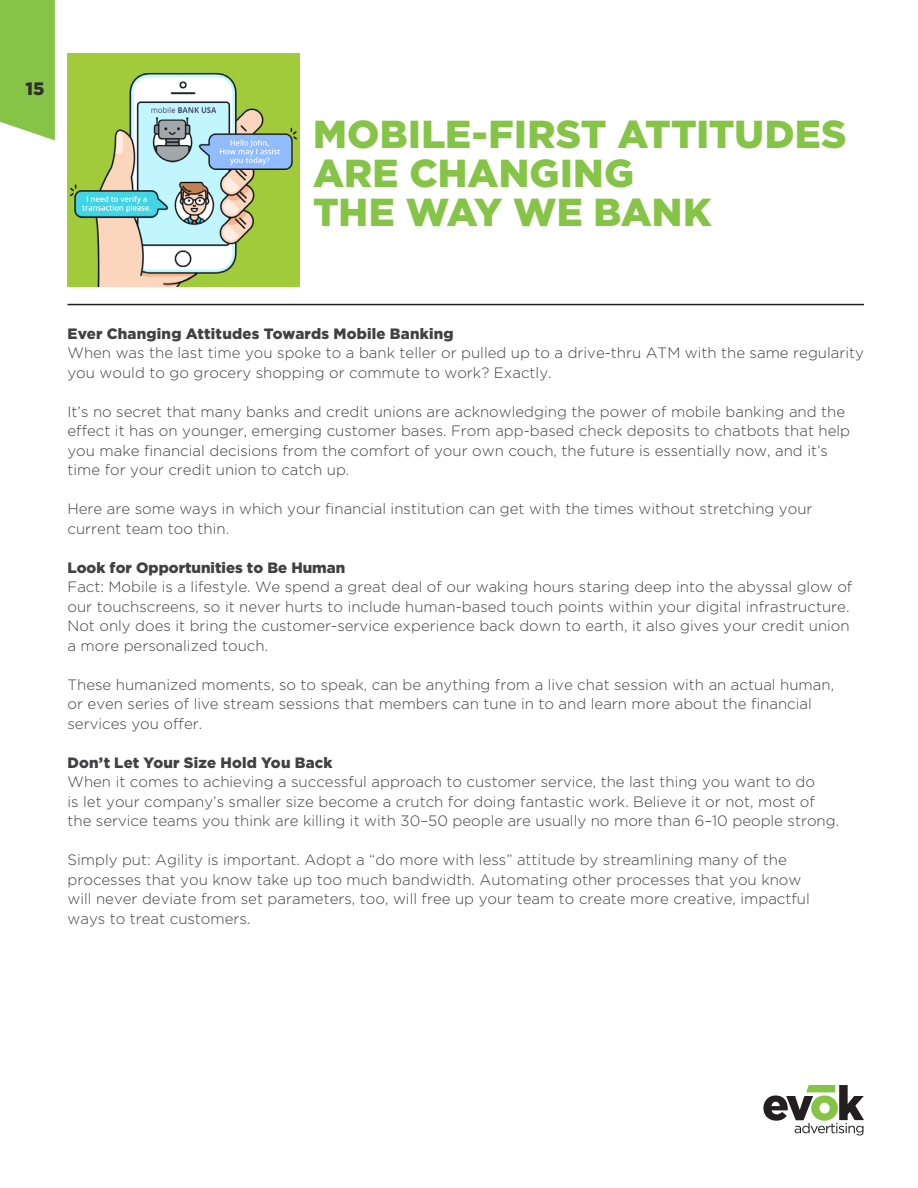
<style>
.page{position:relative;width:918px;height:1188px;background:#fff}
.page>*{position:absolute;margin:0;border:0;box-sizing:border-box;transform-origin:0 0}
.t1{font:900 39px/39px "Gotham";letter-spacing:.005em;color:#85c446}
.t2{font:900 18px "Gotham";color:#302e2f}
.t3{font:300 15px/19.5px "Gotham";color:#414042}
.t4{font:900 15px "Gotham";letter-spacing:.01em;color:#414042}
</style>
<div class="page">
<svg style="left:0;top:0;width:55px;height:140px;background:#8cc752"></svg>
<svg style="left:763px;top:1085px;width:101px;height:50px"></svg>
<img style="left:67px;top:54px;width:233px;height:232px">
<hr style="left:68px;top:304px;width:796px;height:1px;background:#231f20">
<p class="t2" style="left:26px;top:78px;width:20px">15</p>
<h1 class="t1" style="left:313px;top:113px;width:535px">MOBILE-FIRST ATTITUDES<br>ARE CHANGING<br>THE WAY WE BANK</h1>
<p class="t4" style="left:68px;top:325px;width:388px">Ever Changing Attitudes Towards Mobile Banking</p>
<p class="t3" style="left:68px;top:343px;width:798px">When was the last time you spoke to a bank teller or pulled up to a drive-thru ATM with the same regularity you would to go grocery shopping or commute to work? Exactly.</p>
<p class="t3" style="left:68px;top:401px;width:784px">It’s no secret that many banks and credit unions are acknowledging the power of mobile banking and the effect it has on younger, emerging customer bases. From app-based check deposits to chatbots that help you make financial decisions from the comfort of your own couch, the future is essentially now, and it’s time for your credit union to catch up.</p>
<p class="t3" style="left:68px;top:499px;width:747px">Here are some ways in which your financial institution can get with the times without stretching your current team too thin.</p>
<p class="t4" style="left:68px;top:559px;width:279px">Look for Opportunities to Be Human</p>
<p class="t3" style="left:68px;top:577px;width:786px">Fact: Mobile is a lifestyle. We spend a great deal of our waking hours staring deep into the abyssal glow of our touchscreens, so it never hurts to include human-based touch points within your digital infrastructure.<br>Not only does it bring the customer-service experience back down to earth, it also gives your credit union a more personalized touch.</p>
<p class="t3" style="left:68px;top:674px;width:768px">These humanized moments, so to speak, can be anything from a live chat session with an actual human, or even series of live stream sessions that members can tune in to and learn more about the financial services you offer.</p>
<p class="t4" style="left:68px;top:754px;width:267px">Don’t Let Your Size Hold You Back</p>
<p class="t3" style="left:68px;top:772px;width:773px">When it comes to achieving a successful approach to customer service, the last thing you want to do<br>is let your company’s smaller size become a crutch for doing fantastic work. Believe it or not, most of the service teams you think are killing it with 30–50 people are usually no more than 6–10 people strong.</p>
<p class="t3" style="left:68px;top:850px;width:744px">Simply put: Agility is important. Adopt a “do more with less” attitude by streamlining many of the processes that you know take up too much bandwidth. Automating other processes that you know will never deviate from set parameters, too, will free up your team to create more creative, impactful ways to treat customers.</p>
</div>
